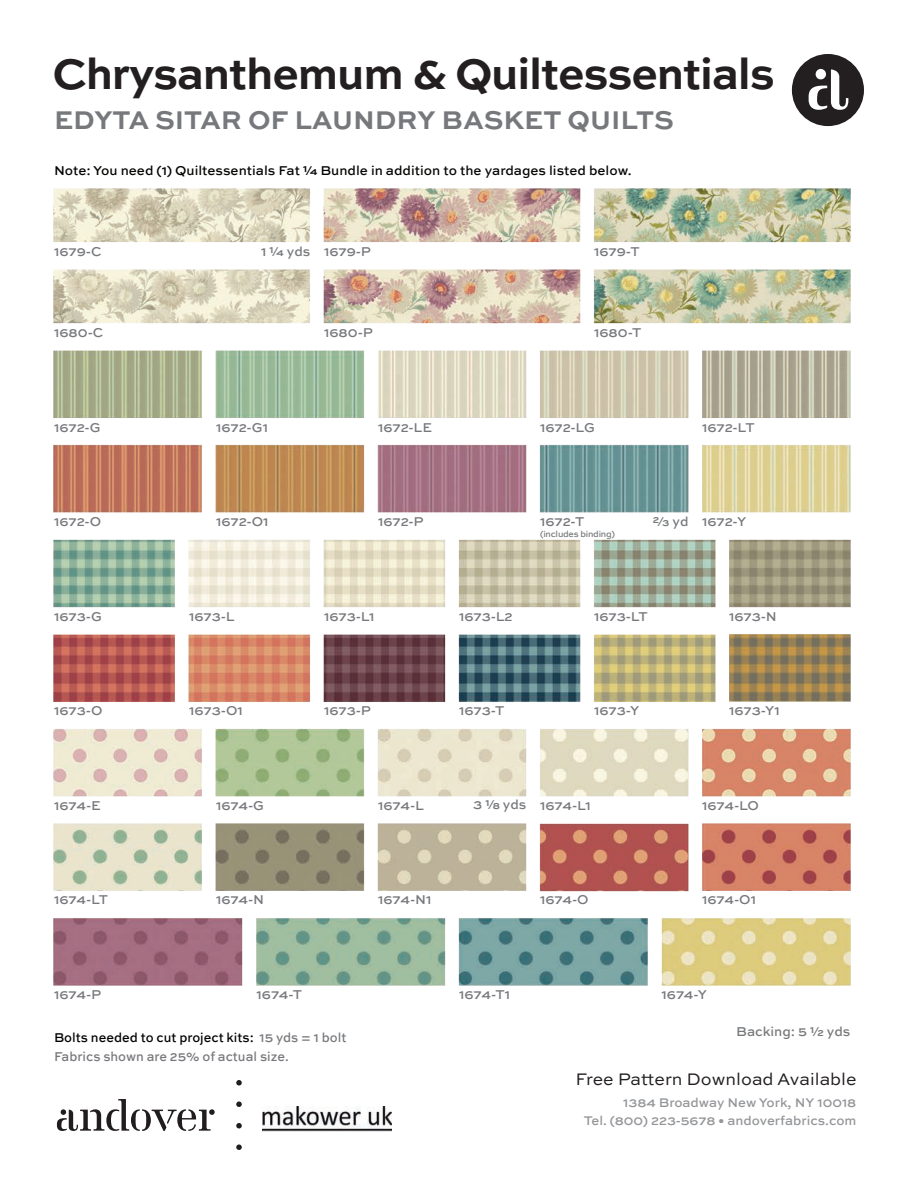
<style>
.page{position:relative;width:918px;height:1188px;background:#fff}
.page>*{position:absolute;margin:0;border:0;box-sizing:border-box;transform-origin:0 0}
.t1{font:700 45px "Sweet Sans Pro";letter-spacing:-.025em;color:#231f20}
.t2{font:700 27px "Sweet Sans Pro";color:#76787b}
.t3{font:17.7px "Sweet Sans Pro";color:#231f20}
.t4{font:500 13.5px "Sweet Sans Pro";color:#77787c}
.t5{font:500 13.5px "Sweet Sans Pro";color:#040503}
.t6{font:500 13.5px/19.5px "Sweet Sans Pro";color:#77787c;scale:.95 1}
.t7{font:500 13.5px "Sweet Sans Pro";color:#76787b}
.t8{font:500 13.2px/18px "Sweet Sans Pro";color:#939598;text-align:right}
.t9{font:500 9px "Sweet Sans Pro";letter-spacing:-.025em;color:#76787b}
.s1{color:#000}
</style>
<div class="page">
<div style="left:792px;top:54px;width:72px;height:72px;background:#231f20;border-radius:50%"></div>
<svg style="left:809px;top:69px;width:39px;height:41px"></svg>
<div style="left:816px;top:69px;width:10px;height:10px;background:#fff;border-radius:50%"></div>
<svg style="left:236px;top:1144px;width:6px;height:6px"></svg>
<img style="left:53px;top:188px;width:798px;height:944px">
<h1 class="t1" style="left:52px;top:39px;width:724px">Chrysanthemum &amp; Quiltessentials</h1>
<h2 class="t2" style="left:54px;top:99px;width:621px">EDYTA SITAR OF LAUNDRY BASKET QUILTS</h2>
<p class="t5" style="left:54px;top:161px;width:579px">Note: You need (1) Quiltessentials Fat ¼ Bundle in addition to the yardages listed below.</p>
<p class="t4" style="left:54px;top:242px;width:49px">1679-C</p>
<p class="t4" style="left:54px;top:323px;width:51px">1680-C</p>
<p class="t7" style="left:261px;top:241px;width:51px">1 ¼ yds</p>
<p class="t4" style="left:324px;top:242px;width:49px">1679-P</p>
<p class="t4" style="left:324px;top:323px;width:50px">1680-P</p>
<p class="t4" style="left:594px;top:242px;width:47px">1679-T</p>
<p class="t4" style="left:594px;top:323px;width:49px">1680-T</p>
<p class="t4" style="left:54px;top:417px;width:48px">1672-G</p>
<p class="t4" style="left:216px;top:417px;width:54px">1672-G1</p>
<p class="t4" style="left:378px;top:417px;width:56px">1672-LE</p>
<p class="t4" style="left:540px;top:417px;width:57px">1672-LG</p>
<p class="t4" style="left:702px;top:417px;width:54px">1672-LT</p>
<p class="t4" style="left:54px;top:512px;width:49px">1672-O</p>
<p class="t7" style="left:653px;top:511px;width:37px">⅔ yd</p>
<p class="t4" style="left:216px;top:512px;width:54px">1672-O1</p>
<p class="t4" style="left:378px;top:512px;width:47px">1672-P</p>
<p class="t4" style="left:540px;top:512px;width:46px">1672-T</p>
<p class="t4" style="left:702px;top:512px;width:46px">1672-Y</p>
<p class="t9" style="left:540px;top:527px;width:77px">(includes binding)</p>
<p class="t4" style="left:54px;top:606px;width:49px">1673-G</p>
<p class="t4" style="left:189px;top:606px;width:47px">1673-L</p>
<p class="t4" style="left:324px;top:606px;width:52px">1673-L1</p>
<p class="t4" style="left:459px;top:606px;width:55px">1673-L2</p>
<p class="t4" style="left:594px;top:606px;width:55px">1673-LT</p>
<p class="t4" style="left:729px;top:606px;width:49px">1673-N</p>
<p class="t4" style="left:54px;top:701px;width:50px">1673-O</p>
<p class="t4" style="left:189px;top:701px;width:55px">1673-O1</p>
<p class="t4" style="left:324px;top:701px;width:48px">1673-P</p>
<p class="t4" style="left:459px;top:701px;width:47px">1673-T</p>
<p class="t4" style="left:594px;top:701px;width:47px">1673-Y</p>
<p class="t4" style="left:729px;top:701px;width:52px">1673-Y1</p>
<p class="t7" style="left:473px;top:795px;width:55px">3 ⅛ yds</p>
<p class="t4" style="left:54px;top:795px;width:48px">1674-E</p>
<p class="t4" style="left:216px;top:795px;width:50px">1674-G</p>
<p class="t4" style="left:378px;top:795px;width:47px">1674-L</p>
<p class="t4" style="left:540px;top:795px;width:52px">1674-L1</p>
<p class="t4" style="left:702px;top:795px;width:59px">1674-LO</p>
<p class="t4" style="left:54px;top:890px;width:55px">1674-LT</p>
<p class="t4" style="left:216px;top:890px;width:50px">1674-N</p>
<p class="t4" style="left:378px;top:890px;width:55px">1674-N1</p>
<p class="t4" style="left:540px;top:890px;width:50px">1674-O</p>
<p class="t4" style="left:702px;top:890px;width:56px">1674-O1</p>
<p class="t4" style="left:54px;top:984px;width:49px">1674-P</p>
<p class="t4" style="left:256px;top:984px;width:47px">1674-T</p>
<p class="t4" style="left:459px;top:984px;width:53px">1674-T1</p>
<p class="t4" style="left:662px;top:984px;width:47px">1674-Y</p>
<p class="t6" style="left:54px;top:1027px;width:309px"><span class="s1">Bolts needed to cut project kits:</span> 15 yds = 1 bolt<br>Fabrics shown are 25% of actual size.</p>
<p class="t7" style="left:736px;top:1022px;width:116px">Backing: 5 ½ yds</p>
<h3 class="t3" style="left:576px;top:1066px;width:283px">Free Pattern Download Available</h3>
<p class="t8" style="left:584px;top:1093px;width:274px">1384 Broadway New York, NY 10018<br>Tel. (800) 223-5678 • andoverfabrics.com</p>
</div>
